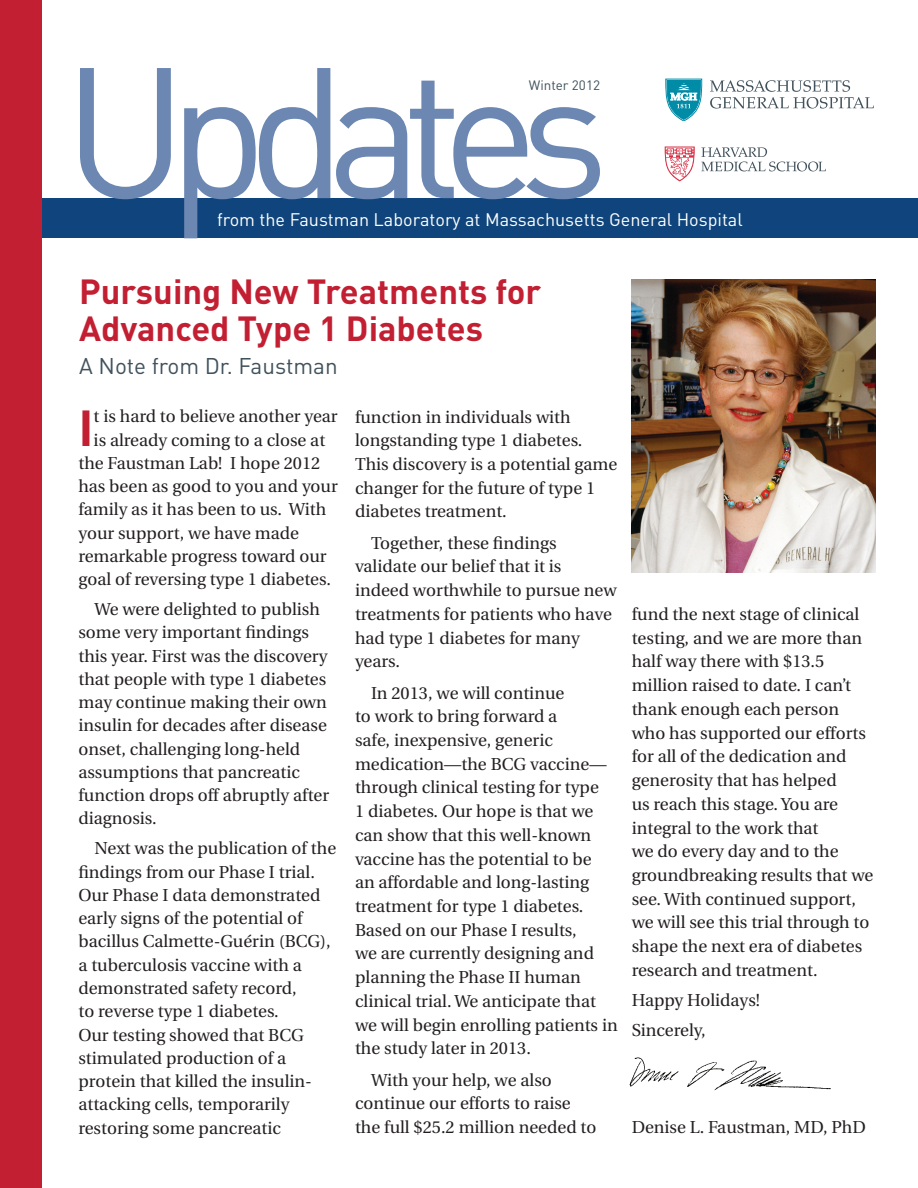
<style>
.page{position:relative;width:918px;height:1188px;background:#fff}
.page>*{position:absolute;margin:0;border:0;box-sizing:border-box;transform-origin:0 0}
.t1{font:182.7px "DIN";letter-spacing:-.11em;color:#6b87b2}
.t2{font:700 49.95px "DIN";color:#c31f32}
.t3{font:700 34.5px/37.5px "DIN";color:#c31f32}
.t4{font:22.5px "DIN";color:#41525c}
.t5{font:18px "DIN";color:#fff}
.t6{font:17.25px/23.7px "Utopia";color:#231f20}
.t7{font:13.5px "DIN";color:#41525c}
</style>
<div class="page">
<div style="left:0;top:199px;width:918px;height:39px;background:#0f457c"></div>
<div style="left:0;top:0;width:41px;height:1188px;background:#c31f32"></div>
<svg style="left:666px;top:79px;width:36px;height:42px"></svg>
<svg style="left:710px;top:80px;width:164px;height:29px"></svg>
<svg style="left:701px;top:147px;width:125px;height:24px"></svg>
<svg style="left:665px;top:147px;width:30px;height:34px"></svg>
<img style="left:632px;top:279px;width:244px;height:293px">
<img style="left:629px;top:1057px;width:202px;height:34px">
<h1 class="t1" style="left:63px;top:18px;width:548px">Updates</h1>
<p class="t7" style="left:529px;top:77px;width:73px">Winter 2012</p>
<p class="t5" style="left:217px;top:208px;width:527px">from the Faustman Laboratory at Massachusetts General Hospital</p>
<h3 class="t3" style="left:79px;top:271px;width:464px">Pursuing New Treatments for<br>Advanced Type 1 Diabetes</h3>
<h3 class="t4" style="left:79px;top:352px;width:260px">A Note from Dr. Faustman</h3>
<h2 class="t2" style="left:78px;top:395px;width:17px">I</h2>
<p class="t6" style="left:94px;top:405px;width:246px">t is hard to believe another year</p>
<p class="t6" style="left:355px;top:405px;width:264px">function in individuals with longstanding type 1 diabetes.<br>This discovery is a potential game changer for the future of type 1 diabetes treatment.</p>
<p class="t6" style="left:355px;top:531px;width:263px;text-indent:16px">Together, these findings validate our belief that it is indeed worthwhile to pursue new treatments for patients who have had type 1 diabetes for many years.</p>
<p class="t6" style="left:355px;top:681px;width:264px;text-indent:16px">In 2013, we will continue<br>to work to bring forward a<br>safe, inexpensive, generic medication—the BCG vaccine— through clinical testing for type<br>1 diabetes. Our hope is that we can show that this well-known vaccine has the potential to be<br>an affordable and long-lasting treatment for type 1 diabetes.<br>Based on our Phase I results,<br>we are currently designing and planning the Phase II human clinical trial. We anticipate that we will begin enrolling patients in the study later in 2013.</p>
<p class="t6" style="left:355px;top:1068px;width:243px;text-indent:16px">With your help, we also continue our efforts to raise the full $25.2 million needed to</p>
<p class="t6" style="left:94px;top:428px;width:233px">is already coming to a close at</p>
<p class="t6" style="left:78px;top:452px;width:243px">the Faustman Lab! I hope 2012</p>
<p class="t6" style="left:78px;top:475px;width:261px">has been as good to you and your</p>
<p class="t6" style="left:78px;top:498px;width:249px">family as it has been to us. With</p>
<p class="t6" style="left:78px;top:521px;width:222px">your support, we have made</p>
<p class="t6" style="left:78px;top:545px;width:250px">remarkable progress toward our</p>
<p class="t6" style="left:78px;top:568px;width:254px">goal of reversing type 1 diabetes.</p>
<p class="t6" style="left:78px;top:598px;width:252px;line-height:23.2px;text-indent:16px">We were delighted to publish some very important findings this year. First was the discovery that people with type 1 diabetes may continue making their own insulin for decades after disease onset, challenging long-held assumptions that pancreatic function drops off abruptly after diagnosis.</p>
<p class="t6" style="left:78px;top:837px;width:259px;line-height:23.2px;text-indent:16px">Next was the publication of the findings from our Phase I trial.<br>Our Phase I data demonstrated early signs of the potential of bacillus Calmette-Guérin (BCG), a tuberculosis vaccine with a demonstrated safety record,<br>to reverse type 1 diabetes.<br>Our testing showed that BCG stimulated production of a protein that killed the insulin&shy;attacking cells, temporarily restoring some pancreatic</p>
<p class="t6" style="left:632px;top:603px;width:243px">fund the next stage of clinical testing, and we are more than half way there with $13.5 million raised to date. I can’t thank enough each person who has supported our efforts for all of the dedication and generosity that has helped<br>us reach this stage. You are integral to the work that<br>we do every day and to the groundbreaking results that we see. With continued support, we will see this trial through to shape the next era of diabetes research and treatment.</p>
<p class="t6" style="left:632px;top:985px;width:130px;line-height:29.7px">Happy Holidays!<br>Sincerely,</p>
<p class="t6" style="left:632px;top:1116px;width:236px">Denise L. Faustman, MD, PhD</p>
</div>
